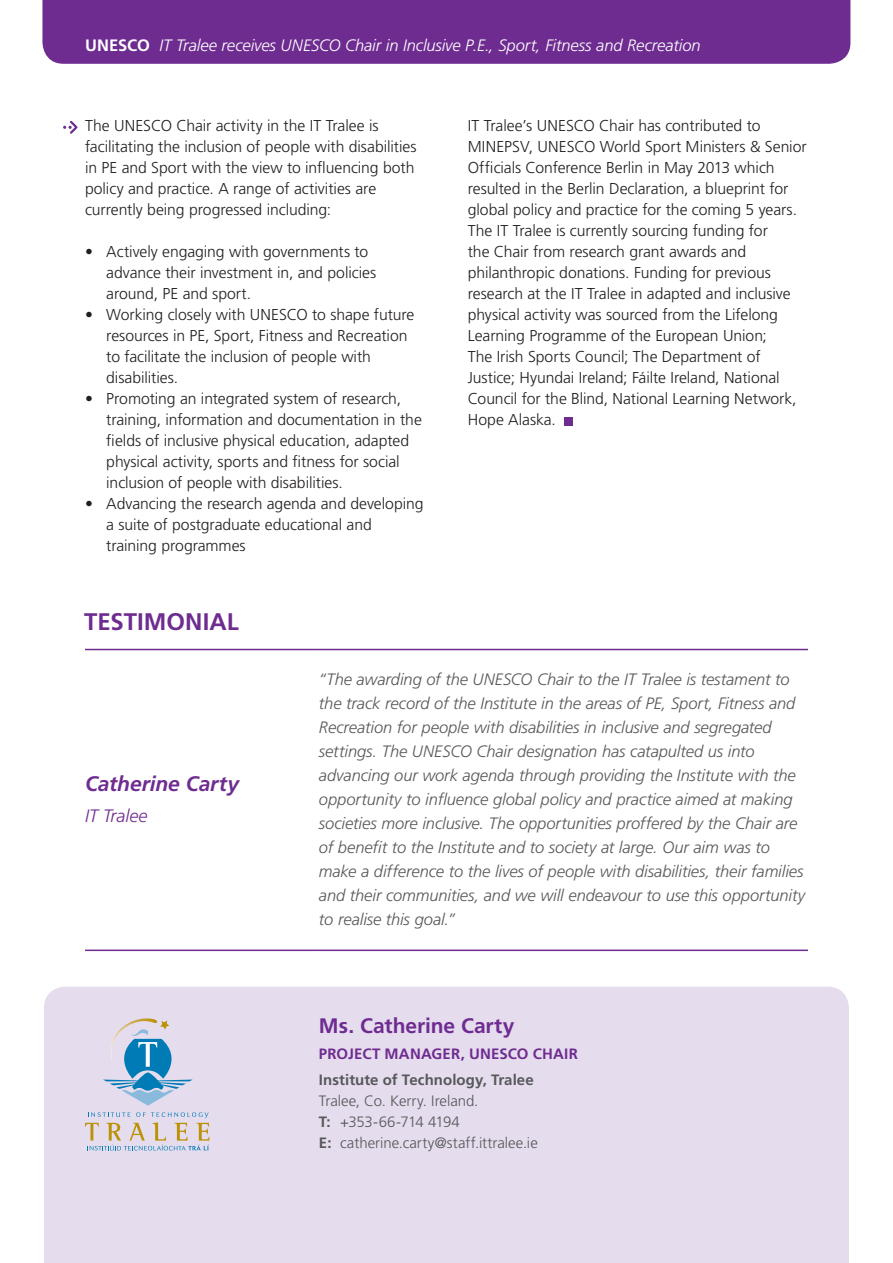
<style>
.page{position:relative;width:893px;height:1263px;background:#fff}
.page>*{position:absolute;margin:0;border:0;box-sizing:border-box;transform-origin:0 0}
.t1{font:700 24px "Frutiger";letter-spacing:.005em;color:#6e2c91}
.t2{font:700 21px "Frutiger";letter-spacing:.005em;color:#6e2c91}
.t3{font:italic 700 21px "Frutiger";letter-spacing:-.005em;color:#6e2c91}
.t4{font:italic 300 18px "Frutiger";color:#6e2c91}
.t5{font:italic 300 16.5px/24px "Frutiger";letter-spacing:-.005em;color:#57585a}
.t6{font:italic 300 16.5px "Frutiger";letter-spacing:-.005em;color:#fff}
.t7{font:300 15.75px/21px "Frutiger";letter-spacing:-.005em;color:#231f20}
.t8{font:300 15px/21px "Frutiger";color:#57585a}
.t9{font:700 15px "Frutiger";letter-spacing:.005em;color:#57585a}
.t10{font:700 15px "Frutiger";letter-spacing:.01em;color:#6e2c91}
.s1{font-weight:700;font-style:normal}
.s2{font-weight:700}
</style>
<div class="page">
<div style="left:44px;top:987px;width:805px;height:276px;background:#e5dced"></div>
<div style="left:42px;top:0;width:808px;height:64px;background:#6e2c91"></div>
<svg style="left:63px;top:120px;width:15px;height:14px"></svg>
<svg style="left:85px;top:1112px;width:124px;height:38px;background:#d3ced0"></svg>
<svg style="left:103px;top:1016px;width:90px;height:90px;background:#abc3dc"></svg>
<hr style="left:85px;top:649px;width:234px;height:1px;background:#6e2c91">
<hr style="left:319px;top:649px;width:489px;height:1px;background:#6e2c91">
<hr style="left:85px;top:949px;width:234px;height:2px;background:#6e2c91">
<hr style="left:319px;top:949px;width:489px;height:2px;background:#6e2c91">
<div style="left:565px;top:417px;width:8px;height:8px;background:#6e2c91"></div>
<p class="t6" style="left:85px;top:36px;width:617px"><span class="s1">UNE SCO</span> IT Tralee receives UNESCO Chair in Inclusive P.E., Sport, Fitness and Recreation</p>
<p class="t7" style="left:85px;top:115px;width:333px">The UNESCO Chair activity in the IT Tralee is facilitating the inclusion of people with disabilities in PE and Sport with the view to influencing both policy and practice. A range of activities are currently being progressed including:</p>
<p class="t7" style="left:106px;top:241px;width:271px;text-indent:-21px">• Actively engaging with governments to advance their investment in, and policies around, PE and sport.</p>
<p class="t7" style="left:106px;top:304px;width:310px;text-indent:-21px">• Working closely with UNESCO to shape future resources in PE, Sport, Fitness and Recreation to facilitate the inclusion of people with disabilities.</p>
<p class="t7" style="left:106px;top:388px;width:317px;text-indent:-21px">• Promoting an integrated system of research, training, information and documentation in the fields of inclusive physical education, adapted physical activity, sports and fitness for social inclusion of people with disabilities.</p>
<p class="t7" style="left:106px;top:493px;width:319px;text-indent:-21px">• Advancing the research agenda and developing a suite of postgraduate educational and training programmes</p>
<h1 class="t1" style="left:84px;top:607px;width:156px">Testim onial</h1>
<p class="t7" style="left:468px;top:115px;width:340px">IT Tralee’s UNESCO Chair has contributed to MINEPSV, UNESCO World Sport Ministers &amp; Senior Officials Conference Berlin in May 2013 which resulted in the Berlin Declaration, a blueprint for global policy and practice for the coming 5 years.<br>The IT Tralee is currently sourcing funding for<br>the Chair from research grant awards and philanthropic donations. Funding for previous research at the IT Tralee in adapted and inclusive physical activity was sourced from the Lifelong Learning Programme of the European Union;<br>The Irish Sports Council; The Department of Justice; Hyundai Ireland; Fáilte Ireland, National Council for the Blind, National Learning Network, Hope Alaska.</p>
<h2 class="t3" style="left:85px;top:772px;width:156px">Catherine Carty</h2>
<p class="t4" style="left:85px;top:805px;width:64px">IT Tralee</p>
<p class="t5" style="left:319px;top:667px;width:488px">“The awarding of the UNESCO Chair to the IT Tralee is testament to the track record of the Institute in the areas of PE, Sport, Fitness and Recreation for people with disabilities in inclusive and segregated settings. The UNESCO Chair designation has catapulted us into advancing our work agenda through providing the Institute with the opportunity to influence global policy and practice aimed at making societies more inclusive. The opportunities proffered by the Chair are of benefit to the Institute and to society at large. Our aim was to make a difference to the lives of people with disabilities, their families and their communities, and we will endeavour to use this opportunity to realise this goal.”</p>
<h2 class="t2" style="left:319px;top:1013px;width:197px">Ms. Catherine Carty</h2>
<p class="t10" style="left:319px;top:1045px;width:260px">Project Manager, UNESCO Chair</p>
<p class="t9" style="left:319px;top:1070px;width:216px">Institute of Technology, Tralee</p>
<p class="t8" style="left:319px;top:1090px;width:220px">Tralee, Co. Kerry. Ireland.<br><span class="s2">T:</span> +353-66-714 4194<br><span class="s2">E:</span> catherine.carty@staff.ittralee.ie</p>
</div>
